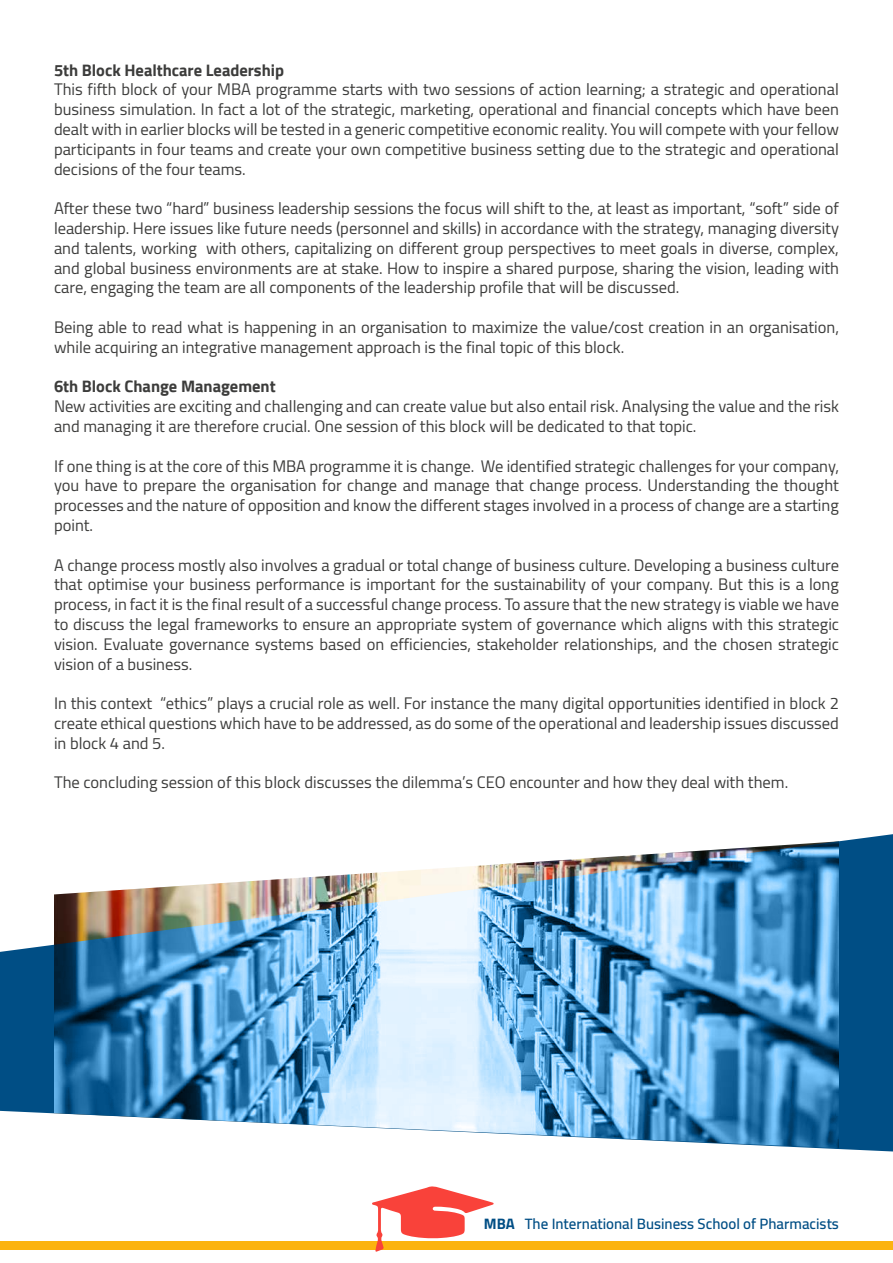
<style>
.page{position:relative;width:893px;height:1263px;background:#fff}
.page>*{position:absolute;margin:0;border:0;box-sizing:border-box;transform-origin:0 0}
.t1{font:16.5px/19.8px "Cairo";color:#3c3c3b;text-align:justify}
.t2{font:700 16.5px "Cairo";color:#3c3c3b}
.t3{font:600 15px "Cairo";color:#004e85}
.s1{font-weight:700}
</style>
<div class="page">
<div style="left:0;top:1242px;width:893px;height:8px;background:#fcb30f"></div>
<svg style="left:372px;top:1186px;width:122px;height:66px"></svg>
<svg style="left:0;top:834px;width:893px;height:318px"></svg>
<p class="t2" style="left:54px;top:60px;width:232px">5th Block Healthcare Leadership</p>
<p class="t1" style="left:54px;top:79px;width:786px">This fifth block of your MBA programme starts with two sessions of action learning; a strategic and operational business simulation. In fact a lot of the strategic, marketing, operational and financial concepts which have been dealt with in earlier blocks will be tested in a generic competitive economic reality. You will compete with your fellow participants in four teams and create your own competitive business setting due to the strategic and operational decisions of the four teams.</p>
<p class="t1" style="left:54px;top:198px;width:786px">After these two “hard” business leadership sessions the focus will shift to the, at least as important, “soft” side of leadership. Here issues like future needs (personnel and skills) in accordance with the strategy, managing diversity and talents, working with others, capitalizing on different group perspectives to meet goals in diverse, complex, and global business environments are at stake. How to inspire a shared purpose, sharing the vision, leading with care, engaging the team are all components of the leadership profile that will be discussed.</p>
<p class="t1" style="left:54px;top:317px;width:786px">Being able to read what is happening in an organisation to maximize the value/cost creation in an organisation, while acquiring an integrative management approach is the final topic of this block.</p>
<p class="t2" style="left:54px;top:377px;width:223px">6th Block Change Management</p>
<p class="t1" style="left:54px;top:396px;width:786px">New activities are exciting and challenging and can create value but also entail risk. Analysing the value and the risk and managing it are therefore crucial. One session of this block will be dedicated to that topic.</p>
<p class="t1" style="left:54px;top:456px;width:787px">If one thing is at the core of this MBA programme it is change. We identified strategic challenges for your company, you have to prepare the organisation for change and manage that change process. Understanding the thought processes and the nature of opposition and know the different stages involved in a process of change are a starting point.</p>
<p class="t1" style="left:54px;top:555px;width:787px">A change process mostly also involves a gradual or total change of business culture. Developing a business culture that optimise your business performance is important for the sustainability of your company. But this is a long process, in fact it is the final result of a successful change process. To assure that the new strategy is viable we have to discuss the legal frameworks to ensure an appropriate system of governance which aligns with this strategic vision. Evaluate governance systems based on efficiencies, stakeholder relationships, and the chosen strategic vision of a business.</p>
<p class="t1" style="left:54px;top:693px;width:786px">In this context “ethics” plays a crucial role as well. For instance the many digital opportunities identified in block 2 create ethical questions which have to be addressed, as do some of the operational and leadership issues discussed in block 4 and 5.</p>
<p class="t1" style="left:54px;top:772px;width:736px">The concluding session of this block discusses the dilemma’s CEO encounter and how they deal with them.</p>
<p class="t3" style="left:484px;top:1210px;width:357px"><span class="s1">MBA</span> The International Business School of Pharmacists</p>
</div>
